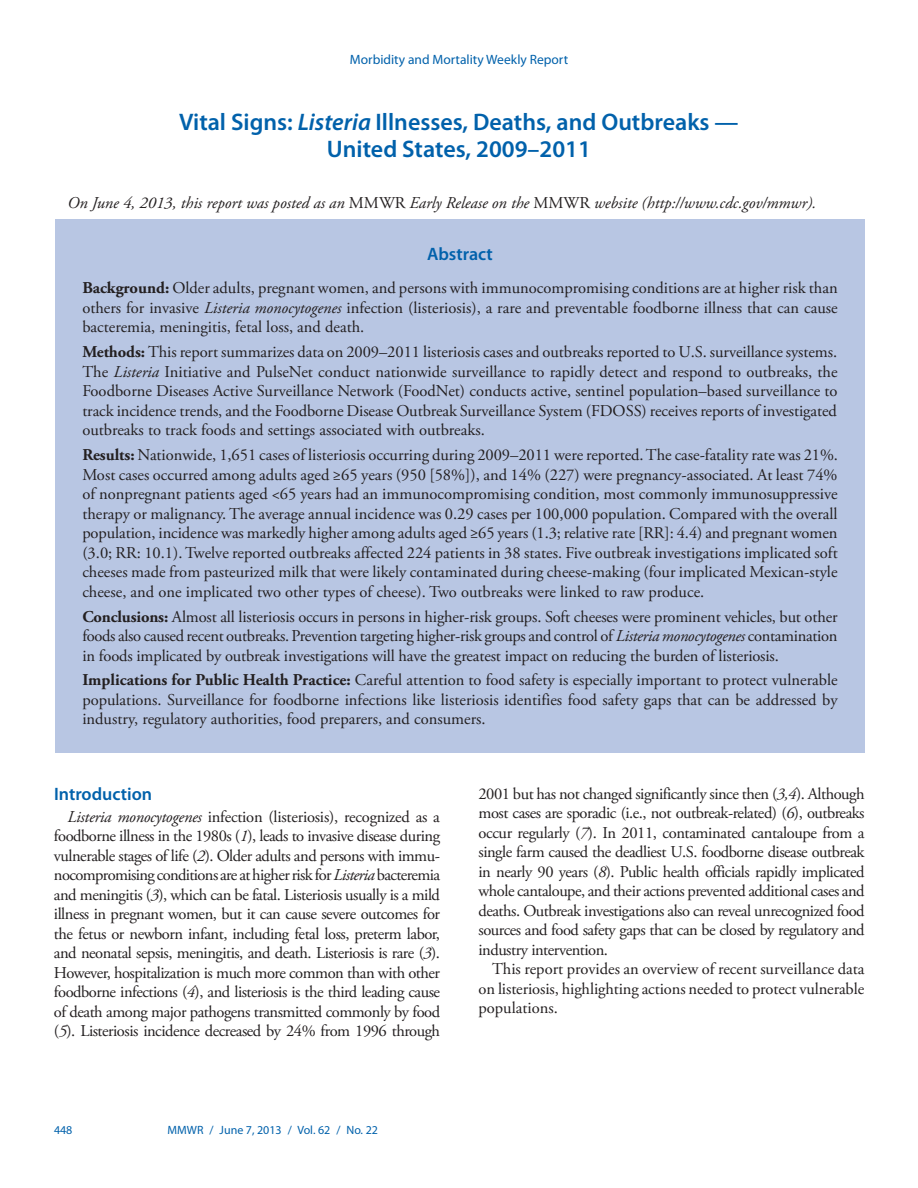
<style>
.page{position:relative;width:918px;height:1188px;background:#fff}
.page>*{position:absolute;margin:0;border:0;box-sizing:border-box;transform-origin:0 0}
.headline{font:600 24px/27px "Myriad Pro";color:#0161ab;text-align:center}
.headline2{font:600 18px "Myriad Pro";color:#0161ab}
.vital_signs_abstract{font:600 18px "Myriad Pro";color:#0161ab}
.vital_signs_abstract-2{font:16.5px/19.5px "Adobe Garamond Pro";color:#231f20;text-align:justify}
.body_copy{font:16.5px/19.5px "Adobe Garamond Pro";letter-spacing:-.03em;color:#231f20;text-align:justify}
.t1{font:italic 16.5px "Adobe Garamond Pro";color:#231f20}
.t2{font:13.5px "Myriad Pro";color:#0161ab}
.t3{font:12px "Myriad Pro";color:#0161ab}
.s1{font-style:italic}
.s2{font-style:normal}
.s3{font-weight:700}
</style>
<div class="page">
<div style="left:55px;top:220px;width:810px;height:533px;background:#b8c6e3"></div>
<p class="t2" style="left:350px;top:51px;width:220px">Morbidity and Mortality Weekly Report</p>
<p class="headline" style="left:179px;top:108px;width:561px">Vital Signs: <span class="s1">Listeria</span> Illnesses, Deaths, and Outbreaks —<br>United States, 2009–2011</p>
<p class="t1" style="left:67px;top:193px;width:751px">On June 4, 2013, this report was posted as an <span class="s2">MMWR</span> Early Release on the <span class="s2">MMWR</span> website (http://www.cdc.gov/mmwr).</p>
<p class="vital_signs_abstract" style="left:427px;top:243px;width:67px">Abstract</p>
<p class="vital_signs_abstract-2" style="left:82px;top:279px;width:757px"><span class="s3">Background:</span> Older adults, pregnant women, and persons with immunocompromising conditions are at higher risk than others for invasive <span class="s1">Listeria monocytogenes</span> infection (listeriosis), a rare and preventable foodborne illness that can cause bacteremia, meningitis, fetal loss, and death.</p>
<p class="vital_signs_abstract-2" style="left:82px;top:343px;width:757px"><span class="s3">Methods:</span> This report summarizes data on 2009–2011 listeriosis cases and outbreaks reported to U.S. surveillance systems.<br>The <span class="s1">Listeria</span> Initiative and PulseNet conduct nationwide surveillance to rapidly detect and respond to outbreaks, the Foodborne Diseases Active Surveillance Network (FoodNet) conducts active, sentinel population–based surveillance to track incidence trends, and the Foodborne Disease Outbreak Surveillance System (FDOSS) receives reports of investigated outbreaks to track foods and settings associated with outbreaks.</p>
<p class="vital_signs_abstract-2" style="left:82px;top:446px;width:757px"><span class="s3">Results:</span> Nationwide, 1,651 cases of listeriosis occurring during 2009–2011 were reported. The case-fatality rate was 21%.<br>Most cases occurred among adults aged ≥65 years (950 [58%]), and 14% (227) were pregnancy-associated. At least 74% of nonpregnant patients aged &lt;65 years had an immunocompromising condition, most commonly immunosuppressive therapy or malignancy. The average annual incidence was 0.29 cases per 100,000 population. Compared with the overall population, incidence was markedly higher among adults aged ≥65 years (1.3; relative rate [RR]: 4.4) and pregnant women (3.0; RR: 10.1). Twelve reported outbreaks affected 224 patients in 38 states. Five outbreak investigations implicated soft cheeses made from pasteurized milk that were likely contaminated during cheese-making (four implicated Mexican-style cheese, and one implicated two other types of cheese). Two outbreaks were linked to raw produce.</p>
<p class="vital_signs_abstract-2" style="left:82px;top:607px;width:757px"><span class="s3">Conclusions:</span> Almost all listeriosis occurs in persons in higher-risk groups. Soft cheeses were prominent vehicles, but other foods also caused recent outbreaks. Prevention targeting higher-risk groups and control of <span class="s1">Listeria monocytogenes</span> contamination in foods implicated by outbreak investigations will have the greatest impact on reducing the burden of listeriosis.</p>
<p class="vital_signs_abstract-2" style="left:82px;top:671px;width:757px"><span class="s3">Implications for Public Health Practice:</span> Careful attention to food safety is especially important to protect vulnerable populations. Surveillance for foodborne infections like listeriosis identifies food safety gaps that can be addressed by industry, regulatory authorities, food preparers, and consumers.</p>
<p class="headline2" style="left:54px;top:783px;width:100px">Introduction</p>
<p class="body_copy" style="left:54px;top:807px;width:388px;text-indent:14px"><span class="s1">Listeria monocytogenes</span> infection (listeriosis), recognized as a foodborne illness in the 1980s (<span class="s1">1</span>), leads to invasive disease during vulnerable stages of life (<span class="s1">2</span>). Older adults and persons with immu&shy;nocompromising conditions are at higher risk for <span class="s1">Listeria</span> bacteremia and meningitis (<span class="s1">3</span>), which can be fatal. Listeriosis usually is a mild illness in pregnant women, but it can cause severe outcomes for the fetus or newborn infant, including fetal loss, preterm labor, and neonatal sepsis, meningitis, and death. Listeriosis is rare (<span class="s1">3</span>).<br>However, hospitalization is much more common than with other foodborne infections (<span class="s1">4</span>), and listeriosis is the third leading cause of death among major pathogens transmitted commonly by food (<span class="s1">5</span>). Listeriosis incidence decreased by 24% from 1996 through</p>
<p class="t3" style="left:54px;top:1123px;width:20px">448</p>
<p class="t3" style="left:168px;top:1123px;width:212px">MMWR / June 7, 2013 / Vol. 62 / No. 22</p>
<p class="body_copy" style="left:479px;top:784px;width:388px">2001 but has not changed significantly since then (<span class="s1">3,4</span>). Although most cases are sporadic (i.e., not outbreak-related) (<span class="s1">6</span>), outbreaks occur regularly (<span class="s1">7</span>). In 2011, contaminated cantaloupe from a single farm caused the deadliest U.S. foodborne disease outbreak in nearly 90 years (<span class="s1">8</span>). Public health officials rapidly implicated whole cantaloupe, and their actions prevented additional cases and deaths. Outbreak investigations also can reveal unrecognized food sources and food safety gaps that can be closed by regulatory and industry intervention.</p>
<p class="body_copy" style="left:479px;top:960px;width:388px;text-indent:13px">This report provides an overview of recent surveillance data on listeriosis, highlighting actions needed to protect vulnerable populations.</p>
</div>
